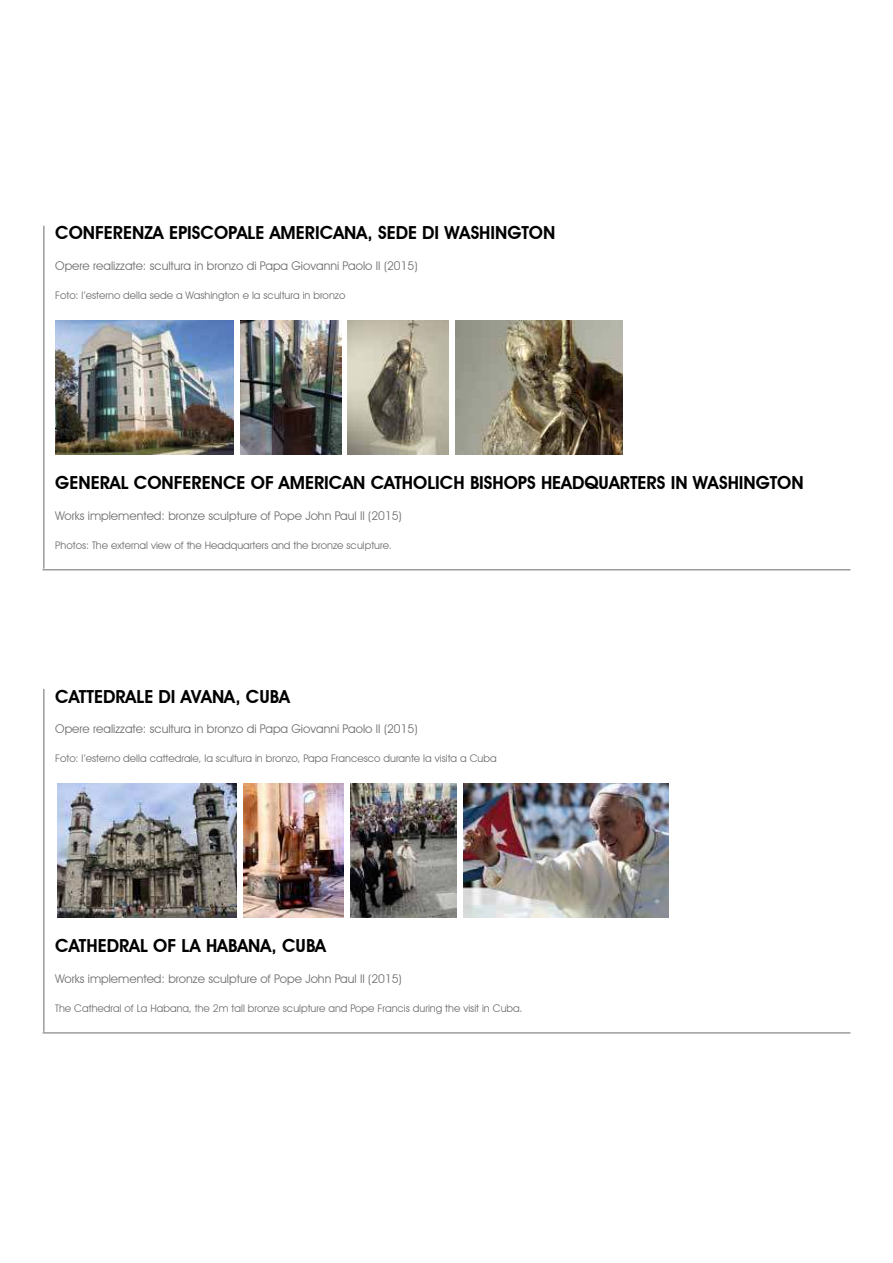
<style>
.page{position:relative;width:893px;height:1263px;background:#fff}
.page>*{position:absolute;margin:0;border:0;box-sizing:border-box;transform-origin:0 0}
.t1{font:600 18px "Avant Garde IT Cby BT";color:#000}
.t2{font:12px "Avant Garde IT Cby BT";color:#6f6f6e}
.t3{font:10.5px "Avant Garde IT Cby BT";color:#6f6f6e}
</style>
<div class="page">
<img style="left:55px;top:320px;width:179px;height:134px">
<img style="left:241px;top:320px;width:100px;height:134px">
<img style="left:348px;top:320px;width:100px;height:134px">
<img style="left:455px;top:320px;width:168px;height:134px">
<hr style="left:43px;top:226px;width:2px;height:343px;background:#9d9c9c">
<hr style="left:43px;top:569px;width:807px;height:1px;background:#9d9c9c">
<img style="left:58px;top:783px;width:178px;height:134px">
<img style="left:243px;top:783px;width:101px;height:134px">
<img style="left:350px;top:783px;width:107px;height:134px">
<img style="left:464px;top:783px;width:205px;height:134px">
<hr style="left:43px;top:689px;width:2px;height:343px;background:#9d9c9c">
<hr style="left:43px;top:1032px;width:807px;height:2px;background:#9d9c9c">
<h1 class="t1" style="left:55px;top:225px;width:501px">CONFERENZA EPISCOPALE AMERICANA, SEDE DI WASHINGTON</h1>
<p class="t2" style="left:55px;top:260px;width:364px">Opere realizzate: scultura in bronzo di Papa Giovanni Paolo II (2015)</p>
<p class="t3" style="left:55px;top:291px;width:292px">Foto: l’esterno della sede a Washington e la scultura in bronzo</p>
<h1 class="t1" style="left:55px;top:475px;width:750px">GENERAL CONFERENCE OF AMERICAN CATHOLICH BISHOPS HEADQUARTERS IN WASHINGTON</h1>
<p class="t2" style="left:55px;top:510px;width:348px">Works implemented: bronze sculpture of Pope John Paul II (2015)</p>
<p class="t3" style="left:55px;top:541px;width:338px">Photos: The external view of the Headquarters and the bronze sculpture.</p>
<h1 class="t1" style="left:55px;top:689px;width:236px">CATTEDRALE DI AVANA, CUBA</h1>
<p class="t2" style="left:55px;top:723px;width:364px">Opere realizzate: scultura in bronzo di Papa Giovanni Paolo II (2015)</p>
<p class="t3" style="left:55px;top:754px;width:443px">Foto: l’esterno della cattedrale, la scultura in bronzo, Papa Francesco durante la visita a Cuba</p>
<h1 class="t1" style="left:55px;top:938px;width:272px">CATHEDRAL OF LA HABANA, CUBA</h1>
<p class="t2" style="left:55px;top:973px;width:348px">Works implemented: bronze sculpture of Pope John Paul II (2015)</p>
<p class="t3" style="left:55px;top:1004px;width:469px">The Cathedral of La Habana, the 2m tall bronze sculpture and Pope Francis during the visit in Cuba.</p>
</div>
